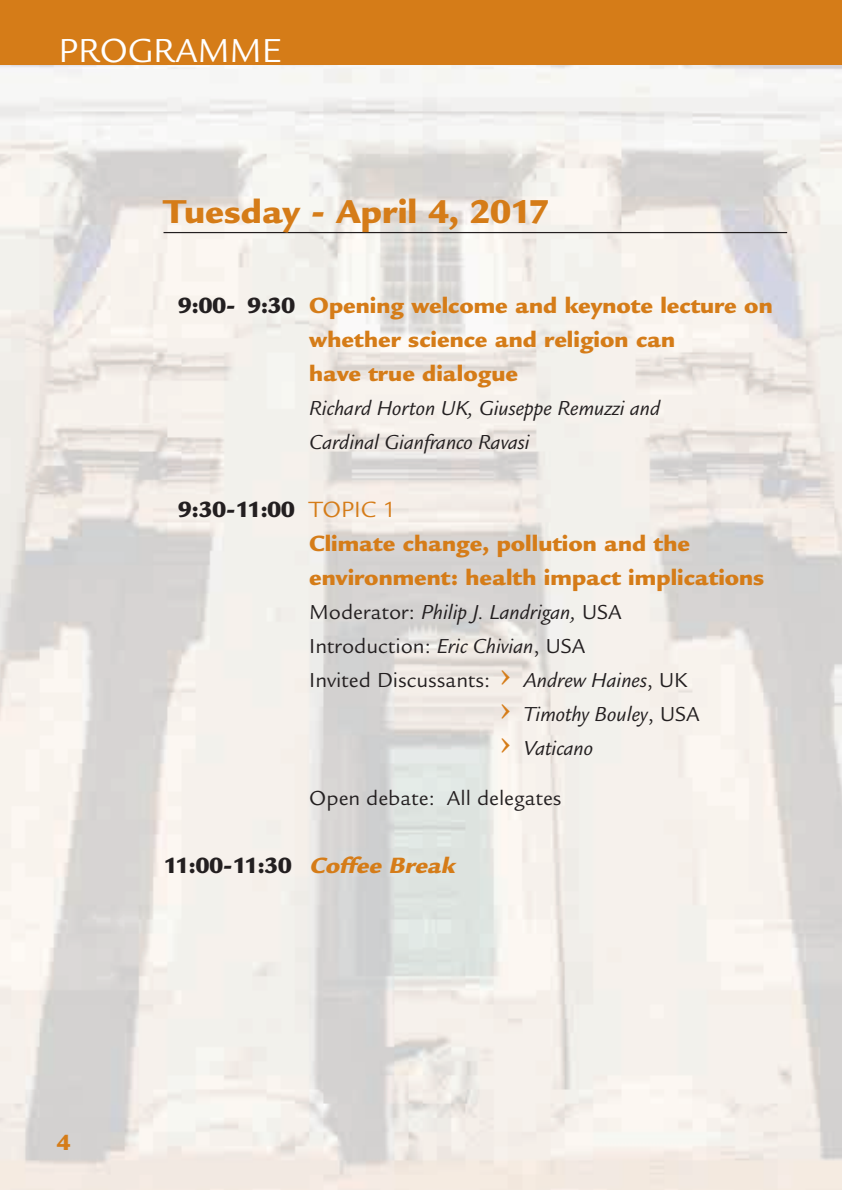
<style>
.page{position:relative;width:842px;height:1190px;background:#fff}
.page>*{position:absolute;margin:0;border:0;box-sizing:border-box;transform-origin:0 0}
.t1{font:36.2px "Legacy Sans";color:#fff}
.t2{font:900 36px "Legacy Sans";color:#d57c18}
.t3{font:900 24px/34px "Legacy Sans";color:#d57c18}
.t4{font:900 24px "Legacy Sans";letter-spacing:-.04em;color:#231f20}
.t5{font:italic 22px/34px "Legacy Sans";color:#231f20}
.t6{font:22px "Legacy Sans";color:#231f20}
.s1{color:#231f20}
.s2{font-weight:400}
.s3{font-style:normal}
.s4{font-style:italic}
.s5{font-size:40px;color:#d57c18}
.s6{font-style:normal;font-size:40px;color:#d57c18}
.s7{font-style:italic;color:#d57c18}
</style>
<div class="page">
<img style="left:0;top:64px;width:842px;height:1126px">
<hr style="left:164px;top:232px;width:623px;height:1px;background:#231f20">
<div style="left:0;top:0;width:842px;height:64px;background:#d57c18"></div>
<h1 class="t1" style="left:59px;top:37px;width:224px">PROGRAMME</h1>
<h2 class="t2" style="left:164px;top:198px;width:387px">Tuesday - April 4, 2017</h2>
<p class="t3" style="left:309px;top:291px;width:465px;text-indent:-131px"><span class="s1">9:00- 9:30</span> Opening welcome and keynote lecture on whether science and religion can<br>have true dialogue</p>
<p class="t5" style="left:309px;top:393px;width:353px">Richard Horton UK, Giuseppe Remuzzi and<br>Cardinal Gianfranco Ravasi</p>
<p class="t3" style="left:309px;top:495px;width:457px;text-indent:-131px"><span class="s1">9:30-11:00</span> <span class="s2">TOPIC 1<br></span>Climate change, pollution and the environment: health impact implications</p>
<p class="t5" style="left:309px;top:597px;width:314px"><span class="s3">Moderator:</span> Philip J. Landrigan, <span class="s3">USA</span></p>
<p class="t6" style="left:309px;top:638px;width:277px">Introduction: <span class="s4">Eric Chivian</span>, USA</p>
<p class="t6" style="left:309px;top:672px;width:379px">Invited Discussants: <span class="s5">›</span> <span class="s4">Andrew Haines</span>, UK</p>
<p class="t5" style="left:500px;top:699px;width:201px"><span class="s6">›</span> Timothy Bouley<span class="s3">, USA</span></p>
<p class="t5" style="left:500px;top:733px;width:95px"><span class="s6">›</span> Vaticano</p>
<p class="t6" style="left:309px;top:790px;width:254px">Open debate: All delegates</p>
<p class="t4" style="left:164px;top:857px;width:293px">11:00-11:30 <span class="s7">Coffee Break</span></p>
<p class="t3" style="left:57px;top:1128px;width:15px">4</p>
</div>
